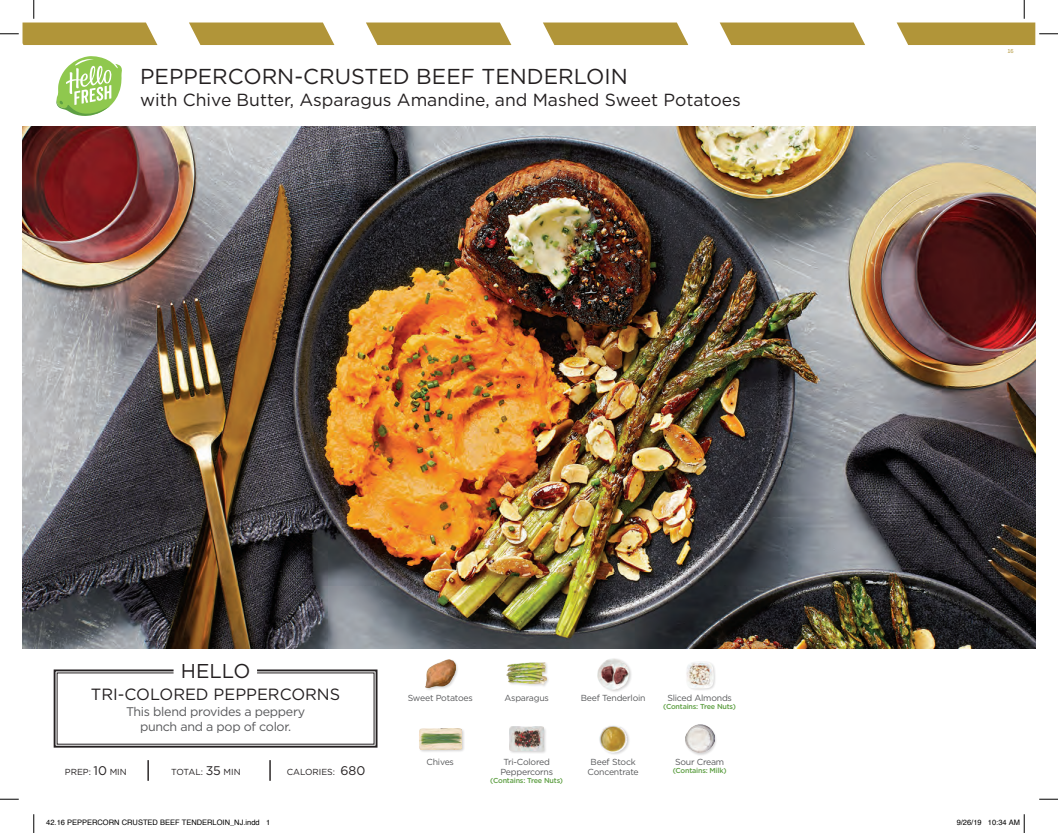
<style>
.page{position:relative;width:1058px;height:833px;background:#fff}
.page>*{position:absolute;margin:0;border:0;box-sizing:border-box;transform-origin:0 0}
.t1{font:21.5px "Gotham";color:#231f20}
.t2{font:20px "Gotham";color:#231f20}
.t3{font:17.5px "Gotham";color:#231f20}
.t4{font:16.25px "Gotham";color:#231f20}
.t5{font:12.5px/15px "Gotham";letter-spacing:-.025em;color:#57585a;text-align:center}
.t6{font:8.75px/10px "Gotham";letter-spacing:-.025em;color:#57585a;text-align:center}
.t7{font:8.75px "Gotham";color:#231f20}
.t8{font:8.75px "Gotham";letter-spacing:-.025em;color:#231f20}
.t9{font:7.5px "Helvetica";color:#000}
.t10{font:500 7.25px "Gotham";letter-spacing:-.025em;color:#5e9f43}
.t11{font:6.25px "Source Sans Pro";color:#b19539}
.s1{font-size:12.5px}
</style>
<div class="page">
<svg style="left:189px;top:23px;width:145px;height:22px;background:#b69d48"></svg>
<svg style="left:366px;top:23px;width:145px;height:22px;background:#b69d48"></svg>
<svg style="left:543px;top:23px;width:145px;height:22px;background:#b69d48"></svg>
<svg style="left:720px;top:23px;width:145px;height:22px;background:#b69d48"></svg>
<svg style="left:53px;top:669px;width:325px;height:79px"></svg>
<hr style="left:147px;top:760px;width:2px;height:20px;background:#231f20">
<hr style="left:269px;top:760px;width:2px;height:20px;background:#231f20">
<img style="left:23px;top:127px;width:1012px;height:521px">
<div style="left:418px;top:727px;width:47px;height:26px;background:#231f20;opacity:.2"></div>
<img style="left:419px;top:728px;width:42px;height:21px">
<div style="left:424px;top:659px;width:35px;height:32px;background:#231f20;opacity:.2"></div>
<img style="left:425px;top:659px;width:30px;height:28px">
<img style="left:599px;top:725px;width:30px;height:30px">
<div style="left:597px;top:658px;width:35px;height:35px;background:#231f20;opacity:.2"></div>
<img style="left:597px;top:658px;width:34px;height:32px">
<div style="left:509px;top:726px;width:38px;height:28px;background:#231f20;opacity:.2"></div>
<img style="left:509px;top:726px;width:35px;height:24px">
<div style="left:506px;top:661px;width:44px;height:27px;background:#231f20;opacity:.2"></div>
<img style="left:507px;top:662px;width:39px;height:22px">
<div style="left:684px;top:724px;width:33px;height:32px;background:#231f20;opacity:.2"></div>
<img style="left:685px;top:724px;width:29px;height:28px">
<img style="left:686px;top:662px;width:29px;height:28px">
<svg style="left:56px;top:56px;width:66px;height:60px"></svg>
<svg style="left:0;top:798px;width:19px;height:2px"></svg>
<svg style="left:1039px;top:798px;width:19px;height:2px"></svg>
<svg style="left:0;top:0;width:157px;height:45px"></svg>
<svg style="left:33px;top:814px;width:2px;height:19px"></svg>
<svg style="left:896px;top:0;width:162px;height:45px"></svg>
<svg style="left:1023px;top:814px;width:2px;height:19px"></svg>
<h1 class="t1" style="left:140px;top:65px;width:489px">PEPPERCORN-CRUSTED BEEF TENDERLOIN</h1>
<h3 class="t3" style="left:140px;top:90px;width:602px">with Chive Butter, Asparagus Amandine, and Mashed Sweet Potatoes</h3>
<h2 class="t2" style="left:181px;top:660px;width:71px">HELLO</h2>
<h3 class="t4" style="left:91px;top:684px;width:251px">TRI-COLORED PEPPERCORNS</h3>
<p class="t6" style="left:407px;top:693px;width:67px">Sweet Potatoes</p>
<p class="t6" style="left:504px;top:693px;width:46px">Asparagus</p>
<p class="t6" style="left:581px;top:693px;width:66px">Beef Tenderloin</p>
<p class="t6" style="left:667px;top:693px;width:66px">Sliced Almonds</p>
<p class="t10" style="left:663px;top:702px;width:74px">(Contains: Tree Nuts)</p>
<h3 class="t5" style="left:126px;top:703px;width:181px">This blend provides a peppery punch and a pop of color.</h3>
<p class="t7" style="left:65px;top:767px;width:63px">PREP: <span class="s1">10</span> MIN</p>
<p class="t8" style="left:171px;top:767px;width:71px">TOTAL: <span class="s1">35</span> MIN</p>
<p class="t7" style="left:287px;top:767px;width:80px">CALORIES: <span class="s1">680</span></p>
<p class="t6" style="left:426px;top:756px;width:29px">Chives</p>
<p class="t6" style="left:587px;top:756px;width:53px">Beef Stock<br>Concentrate</p>
<p class="t6" style="left:500px;top:756px;width:54px">Tri-Colored<br>Peppercorns</p>
<p class="t10" style="left:490px;top:775px;width:74px">(Contains: Tree Nuts)</p>
<p class="t6" style="left:675px;top:756px;width:51px">Sour Cream</p>
<p class="t10" style="left:672px;top:765px;width:55px">(Contains: Milk)</p>
<p class="t11" style="left:1007px;top:47px;width:8px">16</p>
<p class="t9" style="left:46px;top:817px;width:225px">42.16 PEPPERCORN CRUSTED BEEF TENDERLOIN_NJ.indd 1</p>
<p class="t9" style="left:956px;top:817px;width:65px">9/26/19 10:34 AM</p>
</div>
